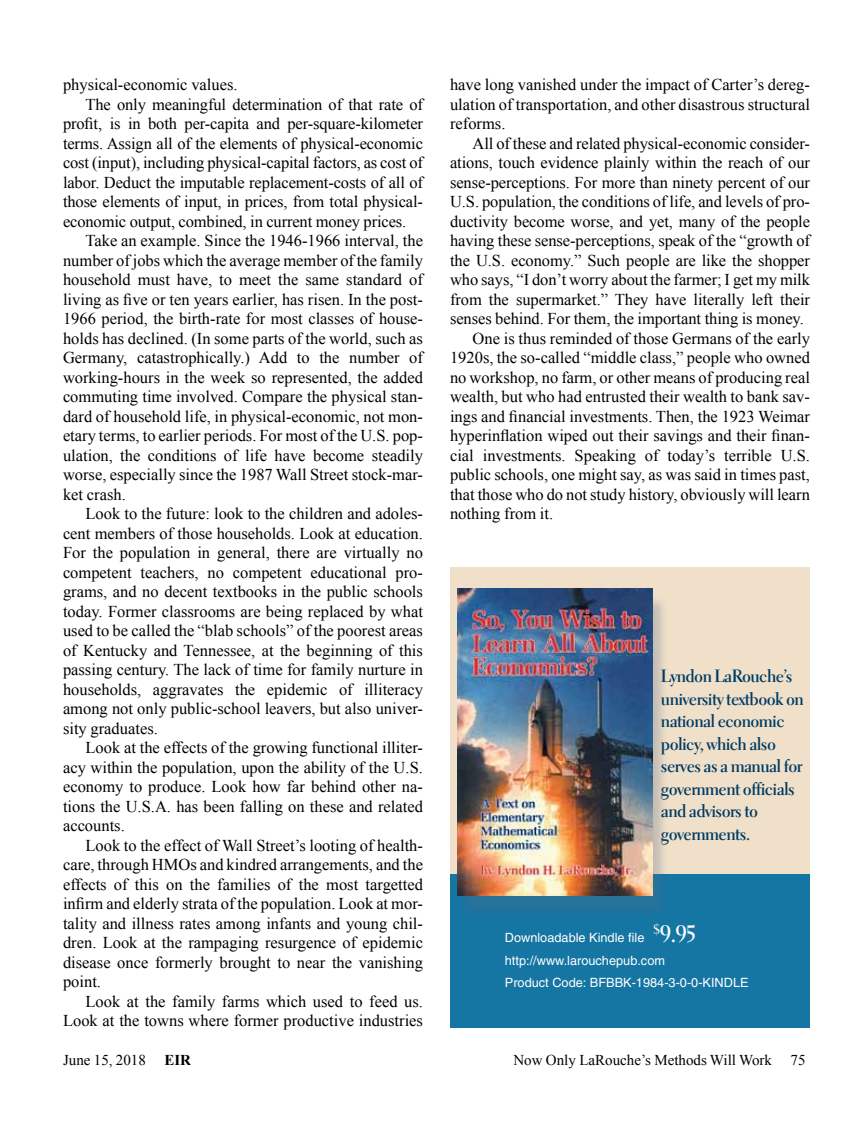
<style>
.page{position:relative;width:864px;height:1134px;background:#fff}
.page>*{position:absolute;margin:0;border:0;box-sizing:border-box;transform-origin:0 0}
.t1{font:24px "Electra LH Bold Display";color:#fff}
.t2{font:18px/22.5px "Electra LH Bold Display";letter-spacing:.005em;color:#003b63}
.t3{font:16.5px/19.5px "Times New Roman";color:#000;text-align:justify}
.t4{font:15px "Times New Roman";color:#000}
.t5{font:12.75px/22.5px "Helvetica";color:#fff}
.s1{font-weight:700}
</style>
<div class="page">
<div style="left:450px;top:567px;width:360px;height:459px;background:#f0e0ca"></div>
<div style="left:450px;top:874px;width:360px;height:154px;background:#1575a3"></div>
<div style="left:457px;top:595px;width:212px;height:323px;background:#5a6c84;opacity:.3"></div>
<img style="left:457px;top:589px;width:195px;height:306px">
<p class="t3" style="left:63px;top:74px;width:176px">physical-economic values.</p>
<p class="t3" style="left:86px;top:94px;width:339px">The only meaningful determination of that rate of</p>
<p class="t3" style="left:63px;top:113px;width:362px">profit, is in both per-capita and per-square-kilometer</p>
<p class="t3" style="left:63px;top:133px;width:362px">terms. Assign all of the elements of physical-economic</p>
<p class="t3" style="left:63px;top:152px;width:362px">cost (input), including physical-capital factors, as cost of</p>
<p class="t3" style="left:63px;top:172px;width:362px">labor. Deduct the imputable replacement-costs of all of</p>
<p class="t3" style="left:63px;top:191px;width:362px">those elements of input, in prices, from total physical-</p>
<p class="t3" style="left:63px;top:211px;width:345px">economic output, combined, in current money prices.</p>
<p class="t3" style="left:86px;top:230px;width:339px">Take an example. Since the 1946-1966 interval, the</p>
<p class="t3" style="left:63px;top:250px;width:362px">number of jobs which the average member of the family</p>
<p class="t3" style="left:63px;top:270px;width:361px">household must have, to meet the same standard of</p>
<p class="t3" style="left:63px;top:289px;width:361px">living as five or ten years earlier, has risen. In the post-</p>
<p class="t3" style="left:63px;top:309px;width:361px">1966 period, the birth-rate for most classes of house-</p>
<p class="t3" style="left:63px;top:328px;width:361px">holds has declined. (In some parts of the world, such as</p>
<p class="t3" style="left:63px;top:348px;width:362px">Germany, catastrophically.) Add to the number of</p>
<p class="t3" style="left:63px;top:367px;width:362px">working-hours in the week so represented, the added</p>
<p class="t3" style="left:63px;top:387px;width:362px">commuting time involved. Compare the physical stan-</p>
<p class="t3" style="left:63px;top:406px;width:362px">dard of household life, in physical-economic, not mon-</p>
<p class="t3" style="left:63px;top:426px;width:361px">etary terms, to earlier periods. For most of the U.S. pop-</p>
<p class="t3" style="left:63px;top:445px;width:362px">ulation, the conditions of life have become steadily</p>
<p class="t3" style="left:63px;top:465px;width:361px">worse, especially since the 1987 Wall Street stock-mar-</p>
<p class="t3" style="left:63px;top:484px;width:64px">ket crash.</p>
<p class="t3" style="left:86px;top:504px;width:339px">Look to the future: look to the children and adoles-</p>
<p class="t3" style="left:63px;top:523px;width:361px">cent members of those households. Look at education.</p>
<p class="t3" style="left:63px;top:543px;width:361px">For the population in general, there are virtually no</p>
<p class="t3" style="left:63px;top:562px;width:361px">competent teachers, no competent educational pro-</p>
<p class="t3" style="left:63px;top:582px;width:361px">grams, and no decent textbooks in the public schools</p>
<p class="t3" style="left:63px;top:601px;width:362px">today. Former classrooms are being replaced by what</p>
<p class="t3" style="left:63px;top:621px;width:361px">used to be called the “blab schools” of the poorest areas</p>
<p class="t3" style="left:63px;top:640px;width:361px">of Kentucky and Tennessee, at the beginning of this</p>
<p class="t3" style="left:63px;top:660px;width:361px">passing century. The lack of time for family nurture in</p>
<p class="t3" style="left:63px;top:679px;width:362px">households, aggravates the epidemic of illiteracy</p>
<p class="t3" style="left:63px;top:699px;width:361px">among not only public-school leavers, but also univer-</p>
<p class="t3" style="left:63px;top:718px;width:96px">sity graduates.</p>
<p class="t3" style="left:86px;top:738px;width:339px">Look at the effects of the growing functional illiter-</p>
<p class="t3" style="left:63px;top:757px;width:361px">acy within the population, upon the ability of the U.S.</p>
<p class="t3" style="left:63px;top:777px;width:361px">economy to produce. Look how far behind other na-</p>
<p class="t3" style="left:63px;top:796px;width:362px">tions the U.S.A. has been falling on these and related</p>
<p class="t3" style="left:63px;top:816px;width:63px">accounts.</p>
<p class="t3" style="left:86px;top:835px;width:339px">Look to the effect of Wall Street’s looting of health-</p>
<p class="t3" style="left:63px;top:855px;width:361px">care, through HMOs and kindred arrangements, and the</p>
<p class="t3" style="left:63px;top:874px;width:361px">effects of this on the families of the most targetted</p>
<p class="t3" style="left:63px;top:894px;width:361px">infirm and elderly strata of the population. Look at mor-</p>
<p class="t3" style="left:63px;top:913px;width:362px">tality and illness rates among infants and young chil-</p>
<p class="t3" style="left:63px;top:933px;width:362px">dren. Look at the rampaging resurgence of epidemic</p>
<p class="t3" style="left:63px;top:952px;width:361px">disease once formerly brought to near the vanishing</p>
<p class="t3" style="left:63px;top:972px;width:40px">point.</p>
<p class="t3" style="left:86px;top:991px;width:339px">Look at the family farms which used to feed us.</p>
<p class="t3" style="left:63px;top:1011px;width:361px">Look at the towns where former productive industries</p>
<p class="t3" style="left:450px;top:75px;width:361px">have long vanished under the impact of Carter’s dereg&shy;ulation of transportation, and other disastrous structural reforms.</p>
<p class="t3" style="left:473px;top:133px;width:339px">All of these and related physical-economic consider-</p>
<p class="t3" style="left:450px;top:153px;width:362px">ations, touch evidence plainly within the reach of our</p>
<p class="t3" style="left:450px;top:172px;width:362px">sense-perceptions. For more than ninety percent of our</p>
<p class="t3" style="left:450px;top:192px;width:361px">U.S. population, the conditions of life, and levels of pro-</p>
<p class="t3" style="left:450px;top:211px;width:362px">ductivity become worse, and yet, many of the people</p>
<p class="t3" style="left:450px;top:231px;width:362px">having these sense-perceptions, speak of the “growth of</p>
<p class="t3" style="left:450px;top:250px;width:362px">the U.S. economy.” Such people are like the shopper</p>
<p class="t3" style="left:450px;top:270px;width:362px">who says, “I don’t worry about the farmer; I get my milk</p>
<p class="t3" style="left:450px;top:289px;width:362px">from the supermarket.” They have literally left their</p>
<p class="t3" style="left:450px;top:309px;width:355px">senses behind. For them, the important thing is money.</p>
<p class="t3" style="left:473px;top:328px;width:339px">One is thus reminded of those Germans of the early</p>
<p class="t3" style="left:450px;top:348px;width:361px">1920s, the so-called “middle class,” people who owned</p>
<p class="t3" style="left:450px;top:367px;width:361px">no workshop, no farm, or other means of producing real</p>
<p class="t3" style="left:450px;top:387px;width:361px">wealth, but who had entrusted their wealth to bank sav-</p>
<p class="t3" style="left:450px;top:406px;width:361px">ings and financial investments. Then, the 1923 Weimar</p>
<p class="t3" style="left:450px;top:426px;width:361px">hyperinflation wiped out their savings and their finan-</p>
<p class="t3" style="left:450px;top:445px;width:361px">cial investments. Speaking of today’s terrible U.S.</p>
<p class="t3" style="left:450px;top:465px;width:361px">public schools, one might say, as was said in times past,</p>
<p class="t3" style="left:450px;top:484px;width:361px">that those who do not study history, obviously will learn</p>
<p class="t3" style="left:450px;top:504px;width:105px">nothing from it.</p>
<p class="t2" style="left:661px;top:665px;width:144px">Lyndon LaRouche’s university textbook on national economic policy, which also serves as a manual for government officials and advisors to governments.</p>
<p class="t5" style="left:505px;top:926px;width:141px">Downloadable Kindle file</p>
<h1 class="t1" style="left:653px;top:920px;width:44px"><sup>$</sup>9.95</h1>
<p class="t5" style="left:505px;top:949px;width:245px">http://www.larouchepub.com<br>Product Code: BFBBK-1984-3-0-0-KINDLE</p>
<p class="t4" style="left:63px;top:1050px;width:130px">June 15, 2018 <span class="s1">EIR</span></p>
<p class="t4" style="left:513px;top:1050px;width:294px">Now Only LaRouche’s Methods Will Work 75</p>
</div>
